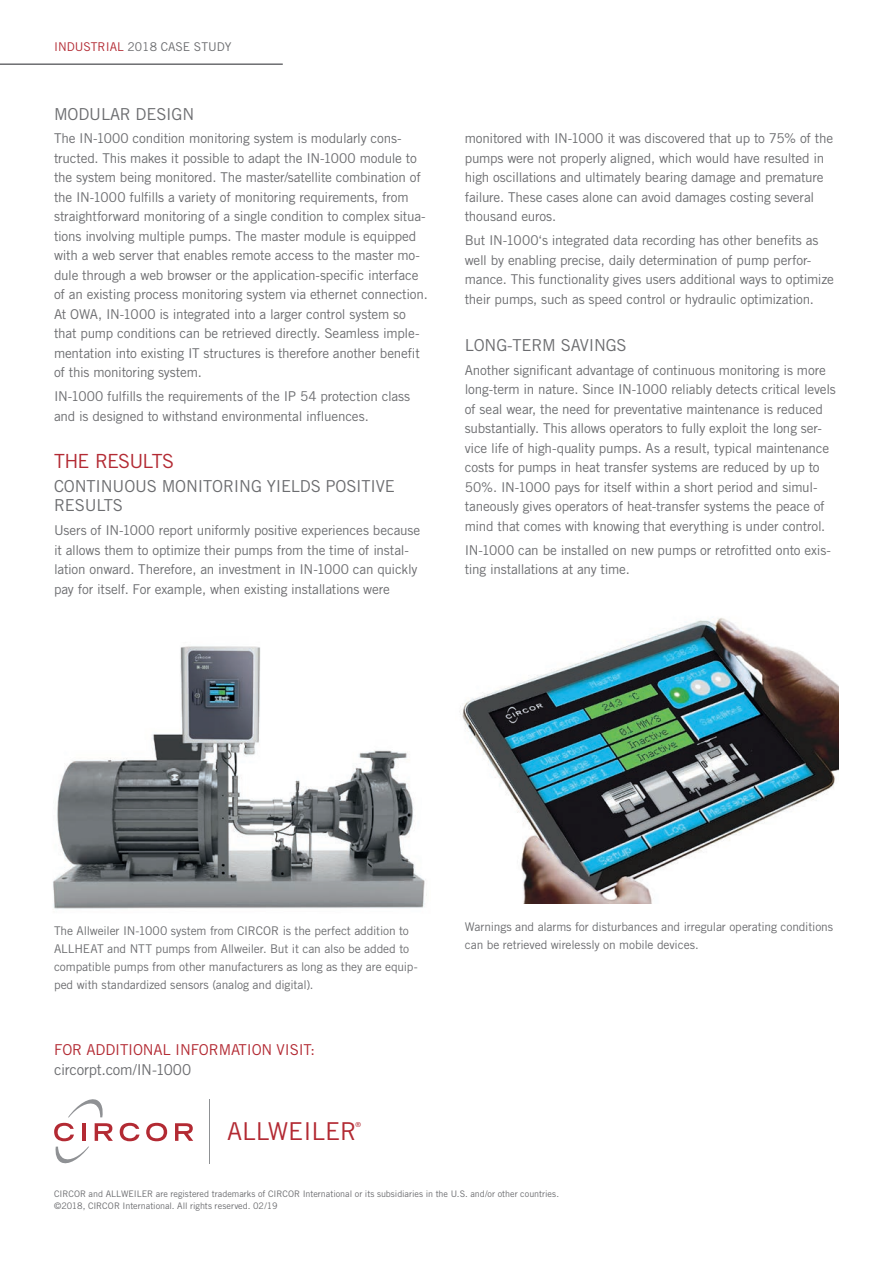
<style>
.page{position:relative;width:893px;height:1263px;background:#fff}
.page>*{position:absolute;margin:0;border:0;box-sizing:border-box;transform-origin:0 0}
.t1{font:24.6px "Trade Gothic LT Std";color:#b32a33}
.t2{font:19.5px "Trade Gothic LT Std";letter-spacing:-.04em;color:#b32a33}
.t3{font:16.5px/19.5px "Trade Gothic LT Std";letter-spacing:-.01em;color:#6c6d70}
.t4{font:15px "Trade Gothic LT Std";letter-spacing:-.01em;color:#b32a33}
.t5{font:15px "Trade Gothic LT Std";letter-spacing:-.015em;color:#6c6d70}
.t6{font:13.5px/19.5px "Trade Gothic LT Std";letter-spacing:-.015em;color:#6c6d70}
.t7{font:12.15px "Trade Gothic LT Std";color:#6c6d70}
.t8{font:12px/18px "Trade Gothic LT Std";letter-spacing:-.01em;color:#6c6d70}
.t9{font:9px/12px "Trade Gothic LT Std";color:#6c6d70}
.t10{font:6.9px "Trade Gothic LT Std";color:#b32a33}
.s1{color:#b32a33}
</style>
<div class="page">
<hr style="left:0;top:63px;width:283px;height:2px;background:#6c6d70">
<img style="left:53px;top:646px;width:374px;height:263px">
<img style="left:459px;top:618px;width:380px;height:285px">
<svg style="left:68px;top:1099px;width:35px;height:18px"></svg>
<svg style="left:54px;top:1123px;width:35px;height:41px"></svg>
<hr style="left:82px;top:1123px;width:3px;height:18px;background:#b32a33">
<svg style="left:95px;top:1123px;width:18px;height:18px"></svg>
<svg style="left:120px;top:1123px;width:19px;height:18px"></svg>
<svg style="left:146px;top:1123px;width:21px;height:18px"></svg>
<svg style="left:175px;top:1123px;width:18px;height:18px"></svg>
<hr style="left:209px;top:1099px;width:1px;height:65px;background:#8f9194">
<p class="t7" style="left:54px;top:40px;width:179px"><span class="s1">INDUSTRIAL</span> 2018 CASE STUDY</p>
<p class="t3" style="left:54px;top:104px;width:142px">MODULAR DESIGN</p>
<p class="t6" style="left:54px;top:129px;width:375px">The IN-1000 condition monitoring system is modularly cons&shy;tructed. This makes it possible to adapt the IN-1000 module to the system being monitored. The master/satellite combination of the IN-1000 fulfills a variety of monitoring requirements, from straightforward monitoring of a single condition to complex situa&shy;tions involving multiple pumps. The master module is equipped with a web server that enables remote access to the master mo&shy;dule through a web browser or the application-specific interface of an existing process monitoring system via ethernet connection.<br>At OWA, IN-1000 is integrated into a larger control system so that pump conditions can be retrieved directly. Seamless imple&shy;mentation into existing IT structures is therefore another benefit of this monitoring system.</p>
<p class="t6" style="left:54px;top:386px;width:358px">IN-1000 fulfills the requirements of the IP 54 protection class and is designed to withstand environmental influences.</p>
<h2 class="t2" style="left:54px;top:449px;width:122px">THE RESULTS</h2>
<p class="t3" style="left:54px;top:476px;width:343px">CONTINUOUS MONITORING YIELDS POSITIVE<br>RESULTS</p>
<p class="t6" style="left:54px;top:520px;width:368px">Users of IN-1000 report uniformly positive experiences because it allows them to optimize their pumps from the time of instal&shy;lation onward. Therefore, an investment in IN-1000 can quickly pay for itself. For example, when existing installations were</p>
<p class="t6" style="left:465px;top:129px;width:370px">monitored with IN-1000 it was discovered that up to 75% of the pumps were not properly aligned, which would have resulted in high oscillations and ultimately bearing damage and premature failure. These cases alone can avoid damages costing several thousand euros.</p>
<p class="t6" style="left:465px;top:230px;width:371px">But IN-1000‘s integrated data recording has other benefits as well by enabling precise, daily determination of pump perfor&shy;mance. This functionality gives users additional ways to optimize their pumps, such as speed control or hydraulic optimization.</p>
<p class="t3" style="left:465px;top:335px;width:163px">LONG-TERM SAVINGS</p>
<p class="t6" style="left:465px;top:360px;width:373px">Another significant advantage of continuous monitoring is more long-term in nature. Since IN-1000 reliably detects critical levels of seal wear, the need for preventative maintenance is reduced substantially. This allows operators to fully exploit the long ser&shy;vice life of high-quality pumps. As a result, typical maintenance costs for pumps in heat transfer systems are reduced by up to 50%. IN-1000 pays for itself within a short period and simul&shy;taneously gives operators of heat-transfer systems the peace of mind that comes with knowing that everything is under control.</p>
<p class="t6" style="left:465px;top:540px;width:368px">IN-1000 can be installed on new pumps or retrofitted onto exis&shy;ting installations at any time.</p>
<p class="t8" style="left:54px;top:921px;width:365px">The Allweiler IN-1000 system from CIRCOR is the perfect addition to ALLHEAT and NTT pumps from Allweiler. But it can also be added to compatible pumps from other manufacturers as long as they are equip&shy;ped with standardized sensors (analog and digital).</p>
<p class="t8" style="left:465px;top:918px;width:370px">Warnings and alarms for disturbances and irregular operating conditions can be retrieved wirelessly on mobile devices.</p>
<p class="t4" style="left:54px;top:1041px;width:262px">FOR ADDITIONAL INFORMATION VISIT:</p>
<p class="t5" style="left:54px;top:1060px;width:139px">circorpt.com/IN-1000</p>
<h1 class="t1" style="left:227px;top:1117px;width:131px">ALLWEILER</h1>
<p class="t10" style="left:355px;top:1121px;width:7px">®</p>
<p class="t9" style="left:54px;top:1187px;width:506px">CIRCOR and ALLWEILER are registered trademarks of CIRCOR International or its subsidiaries in the U.S. and/or other countries. ©2018, CIRCOR International. All rights reserved. 02/19</p>
</div>
